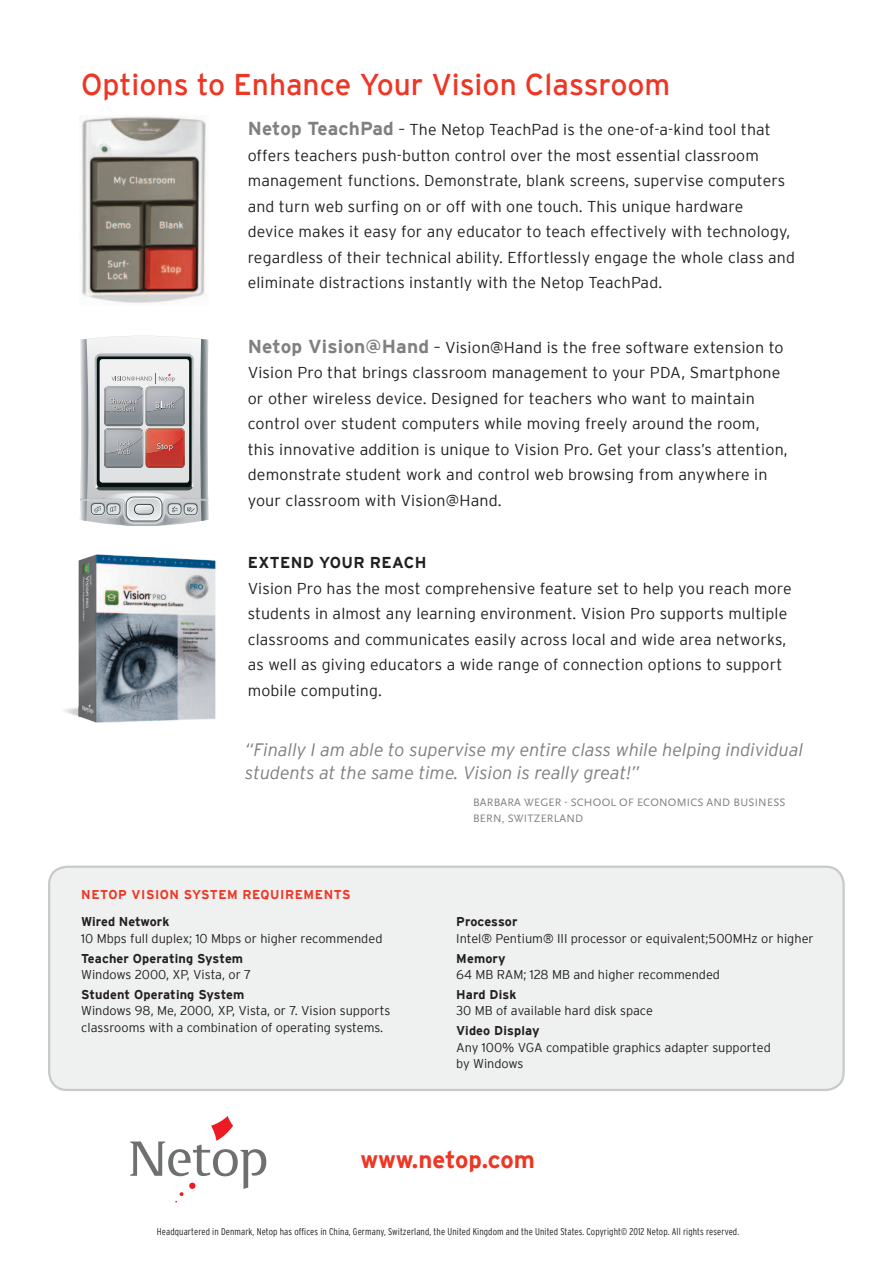
<style>
.page{position:relative;width:893px;height:1263px;background:#fff}
.page>*{position:absolute;margin:0;border:0;box-sizing:border-box;transform-origin:0 0}
.t1{font:30px "Interstate";color:#ee3624}
.t2{font:700 24px "Interstate";color:#ee3624}
.t3{font:italic 300 18px/22.5px "Interstate";color:#807f83}
.t4{font:300 15.75px/25.5px "Interstate";letter-spacing:.01em;color:#231f20}
.t5{font:700 15.75px "Interstate";letter-spacing:.025em;color:#231f20}
.t6{font:300 12.75px/16.5px "Interstate";color:#231f20}
.t7{font:700 12.75px "Interstate";letter-spacing:.005em;color:#231f20}
.t8{font:700 12.75px "Interstate";letter-spacing:.045em;color:#ee3624}
.t9{font:11.25px/16.5px "Scala Sans Pro";letter-spacing:.02em;color:#807f83}
.t10{font:300 condensed 9.75px "Interstate";letter-spacing:.01em;color:#231f20}
.s1{font-weight:700;font-size:18.75px;color:#807f83}
</style>
<div class="page">
<img style="left:81px;top:115px;width:126px;height:188px">
<svg style="left:80px;top:336px;width:128px;height:190px"></svg>
<svg style="left:130px;top:1116px;width:136px;height:86px"></svg>
<div style="left:49px;top:867px;width:795px;height:223px;background:#eff0f0;border-radius:18px"></div>
<div style="left:48px;top:866px;width:797px;height:225px;border:2px solid #c9c8cb;border-radius:18px"></div>
<img style="left:64px;top:554px;width:152px;height:169px">
<h1 class="t1" style="left:81px;top:67px;width:591px">Options to Enhance Your Vision Classroom</h1>
<p class="t4" style="left:248px;top:117px;width:549px"><span class="s1">Netop TeachPad</span> – The Netop TeachPad is the one-of-a-kind tool that offers teachers push-button control over the most essential classroom management functions. Demonstrate, blank screens, supervise computers and turn web surfing on or off with one touch. This unique hardware<br>device makes it easy for any educator to teach effectively with technology, regardless of their technical ability. Effortlessly engage the whole class and eliminate distractions instantly with the Netop TeachPad.</p>
<p class="t4" style="left:248px;top:334px;width:542px"><span class="s1">Netop Vision@Hand</span> – Vision@Hand is the free software extension to Vision Pro that brings classroom management to your PDA, Smartphone or other wireless device. Designed for teachers who want to maintain control over student computers while moving freely around the room, this innovative addition is unique to Vision Pro. Get your class’s attention, demonstrate student work and control web browsing from anywhere in your classroom with Vision@Hand.</p>
<p class="t5" style="left:248px;top:554px;width:34px">Exten</p>
<p class="t5" style="left:303px;top:554px;width:122px">d Your Reach</p>
<p class="t4" style="left:248px;top:575px;width:545px">Vision Pro has the most comprehensive feature set to help you reach more students in almost any learning environment. Vision Pro supports multiple classrooms and communicates easily across local and wide area networks, as well as giving educators a wide range of connection options to support mobile computing.</p>
<p class="t3" style="left:245px;top:738px;width:559px">“Finally I am able to supervise my entire class while helping individual students at the same time. Vision is really great!”</p>
<p class="t9" style="left:473px;top:794px;width:307px">BARBARA WEGER - SCHOOL OF ECONOMICS AND BUSINESS<br>BERN, SWITZERLAND</p>
<p class="t8" style="left:81px;top:887px;width:121px">Netop Vision Syste</p>
<p class="t8" style="left:227px;top:887px;width:98px">m requirements</p>
<p class="t7" style="left:81px;top:915px;width:90px">Wired Network</p>
<p class="t6" style="left:81px;top:930px;width:303px">10 Mbps full duplex; 10 Mbps or higher recommended</p>
<p class="t7" style="left:81px;top:951px;width:164px">Teacher Operating System</p>
<p class="t6" style="left:81px;top:966px;width:172px">Windows 2000, XP, Vista, or 7</p>
<p class="t7" style="left:81px;top:987px;width:165px">Student Operating System</p>
<p class="t6" style="left:81px;top:1002px;width:311px">Windows 98, Me, 2000, XP, Vista, or 7. Vision supports classrooms with a combination of operating systems.</p>
<p class="t7" style="left:456px;top:915px;width:63px">Processor</p>
<p class="t6" style="left:456px;top:930px;width:359px">Intel® Pentium® III processor or equivalent;500MHz or higher</p>
<p class="t7" style="left:456px;top:951px;width:51px">Memory</p>
<p class="t6" style="left:456px;top:966px;width:265px">64 MB RAM; 128 MB and higher recommended</p>
<p class="t7" style="left:456px;top:987px;width:62px">Hard Disk</p>
<p class="t6" style="left:456px;top:1002px;width:198px">30 MB of available hard disk space</p>
<p class="t7" style="left:456px;top:1023px;width:85px">Video Display</p>
<p class="t6" style="left:456px;top:1039px;width:316px">Any 100% VGA compatible graphics adapter supported by Windows</p>
<h2 class="t2" style="left:360px;top:1146px;width:176px">www.netop.com</h2>
<p class="t10" style="left:157px;top:1226px;width:584px">Headquartered in Denmark, Netop has offices in China, Germany, Switzerland, the United Kingdom and the United States. Copyright© 2012 Netop. All rights reserved.</p>
</div>
